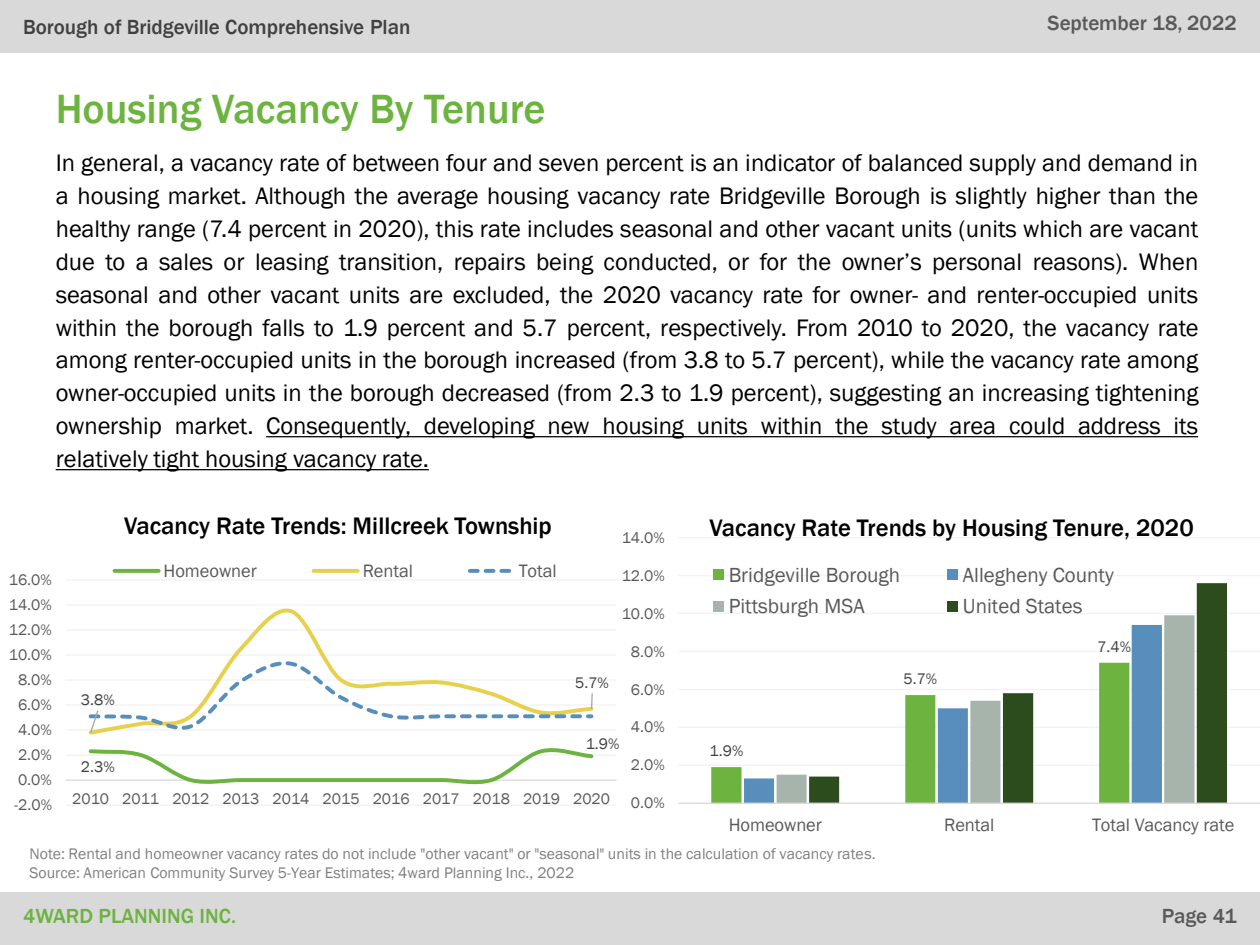
<style>
.page{position:relative;width:1260px;height:945px;background:#fff}
.page>*{position:absolute;margin:0;border:0;box-sizing:border-box;transform-origin:0 0}
.t1{font:500 42px "Franklin Gothic";color:#6cb33f}
.t2{font:24.68px "Franklin Gothic";color:#000}
.t3{font:24.5px/32.9px "Franklin Gothic";color:#000;text-align:justify}
.t4{font:500 24.5px "Franklin Gothic";color:#000}
.t5{font:21px "Franklin Gothic";color:#595959}
.t6{font:500 21px "Franklin Gothic";color:#404040}
.t7{font:500 21px "Franklin Gothic";color:#595959}
.t8{font:500 21px "Franklin Gothic";color:#6cb33f}
.t9{font:18.55px "Franklin Gothic";color:#595959}
.t10{font:15.75px/18.9px "Franklin Gothic";color:#7f7f7f}
.t11{font:15.75px "Franklin Gothic";color:#595959}
.t12{font:15.75px "Franklin Gothic";color:#404040}
</style>
<div class="page">
<div style="left:0;top:0;width:1260px;height:52px;background:#d9d9d9"></div>
<div style="left:0;top:892px;width:1260px;height:53px;background:#d9d9d9"></div>
<svg style="left:266px;top:436px;width:932px;height:1px"></svg>
<svg style="left:56px;top:469px;width:373px;height:1px"></svg>
<hr style="left:678px;top:765px;width:582px;height:1px;background:#f2f2f2">
<hr style="left:678px;top:727px;width:582px;height:1px;background:#f2f2f2">
<hr style="left:678px;top:689px;width:582px;height:1px;background:#f2f2f2">
<hr style="left:678px;top:651px;width:582px;height:1px;background:#f2f2f2">
<hr style="left:678px;top:613px;width:582px;height:1px;background:#f2f2f2">
<hr style="left:678px;top:575px;width:582px;height:1px;background:#f2f2f2">
<hr style="left:678px;top:537px;width:582px;height:1px;background:#f2f2f2">
<svg style="left:711px;top:767px;width:33px;height:36px"></svg>
<svg style="left:744px;top:774px;width:33px;height:29px"></svg>
<svg style="left:777px;top:774px;width:32px;height:29px"></svg>
<svg style="left:809px;top:583px;width:418px;height:220px"></svg>
<hr style="left:678px;top:803px;width:582px;height:1px;background:#d9d9d9">
<div style="left:713px;top:570px;width:11px;height:10px;background:#6cb33f"></div>
<div style="left:948px;top:570px;width:10px;height:10px;background:#588ebb"></div>
<div style="left:713px;top:601px;width:11px;height:11px;background:#a6b4ac"></div>
<div style="left:948px;top:601px;width:10px;height:11px;background:#2c4c1e"></div>
<hr style="left:66px;top:804px;width:551px;height:2px;background:#f2f2f2">
<hr style="left:66px;top:755px;width:551px;height:1px;background:#f2f2f2">
<hr style="left:66px;top:729px;width:551px;height:2px;background:#f2f2f2">
<hr style="left:66px;top:704px;width:551px;height:2px;background:#f2f2f2">
<hr style="left:66px;top:679px;width:551px;height:2px;background:#f2f2f2">
<hr style="left:66px;top:654px;width:551px;height:2px;background:#f2f2f2">
<hr style="left:66px;top:629px;width:551px;height:2px;background:#f2f2f2">
<hr style="left:66px;top:604px;width:551px;height:2px;background:#f2f2f2">
<hr style="left:66px;top:579px;width:551px;height:2px;background:#f2f2f2">
<hr style="left:66px;top:779px;width:551px;height:2px;background:#d9d9d9">
<svg style="left:86px;top:748px;width:510px;height:37px"></svg>
<svg style="left:89px;top:608px;width:240px;height:127px"></svg>
<svg style="left:88px;top:661px;width:506px;height:73px"></svg>
<svg style="left:115px;top:569px;width:44px;height:4px"></svg>
<svg style="left:314px;top:569px;width:44px;height:4px"></svg>
<svg style="left:470px;top:569px;width:42px;height:4px"></svg>
<p class="t6" style="left:23px;top:11px;width:137px">[Project Name]</p>
<p class="t6" style="left:23px;top:15px;width:389px">Borough of Bridgeville Comprehensive Plan</p>
<h1 class="t1" style="left:56px;top:85px;width:491px">Housing Vacancy By Tenure</h1>
<p class="t7" style="left:1048px;top:11px;width:191px">September 18, 2022</p>
<p class="t3" style="left:56px;top:146px;width:1144px">In general, a vacancy rate of between four and seven percent is an indicator of balanced supply and demand in a housing market. Although the average housing vacancy rate Bridgeville Borough is slightly higher than the healthy range (7.4 percent in 2020), this rate includes seasonal and other vacant units (units which are vacant due to a sales or leasing transition, repairs being conducted, or for the owner’s personal reasons). When</p>
<p class="t2" style="left:56px;top:280px;width:1144px">seasonal and other vacant units are excluded, the 2020 vacancy rate for owner- and renter-occupied units</p>
<p class="t3" style="left:56px;top:310px;width:1144px">within the borough falls to 1.9 percent and 5.7 percent, respectively. From 2010 to 2020, the vacancy rate among renter-occupied units in the borough increased (from 3.8 to 5.7 percent), while the vacancy rate among owner-occupied units in the borough decreased (from 2.3 to 1.9 percent), suggesting an increasing tightening ownership market. Consequently, developing new housing units within the study area could address its relatively tight housing vacancy rate.</p>
<p class="t11" style="left:9px;top:571px;width:45px">16.0%</p>
<p class="t11" style="left:9px;top:596px;width:45px">14.0%</p>
<p class="t4" style="left:124px;top:511px;width:429px">Vacancy Rate Trends: Millcreek Township</p>
<p class="t9" style="left:164px;top:560px;width:95px">Homeowner</p>
<p class="t9" style="left:363px;top:560px;width:52px">Rental</p>
<p class="t9" style="left:519px;top:560px;width:40px">Total</p>
<p class="t11" style="left:622px;top:528px;width:45px">14.0%</p>
<p class="t11" style="left:622px;top:566px;width:45px">12.0%</p>
<p class="t11" style="left:622px;top:604px;width:45px">10.0%</p>
<p class="t4" style="left:710px;top:514px;width:486px">Vacancy Rate Trends by Housing Tenure, 2020</p>
<p class="t5" style="left:729px;top:562px;width:173px">Bridgeville Borough</p>
<p class="t5" style="left:963px;top:562px;width:152px">Allegheny County</p>
<p class="t5" style="left:729px;top:594px;width:137px">Pittsburgh MSA</p>
<p class="t5" style="left:963px;top:594px;width:121px">United States</p>
<p class="t11" style="left:9px;top:621px;width:45px">12.0%</p>
<p class="t11" style="left:9px;top:646px;width:45px">10.0%</p>
<p class="t11" style="left:631px;top:642px;width:35px">8.0%</p>
<p class="t12" style="left:1097px;top:637px;width:35px">7.4%</p>
<p class="t11" style="left:18px;top:671px;width:35px">8.0%</p>
<p class="t11" style="left:18px;top:696px;width:35px">6.0%</p>
<p class="t12" style="left:81px;top:690px;width:35px">3.8%</p>
<p class="t12" style="left:575px;top:673px;width:35px">5.7%</p>
<p class="t11" style="left:631px;top:680px;width:35px">6.0%</p>
<p class="t12" style="left:904px;top:670px;width:35px">5.7%</p>
<p class="t11" style="left:18px;top:721px;width:35px">4.0%</p>
<p class="t11" style="left:631px;top:718px;width:35px">4.0%</p>
<p class="t11" style="left:18px;top:746px;width:35px">2.0%</p>
<p class="t12" style="left:81px;top:758px;width:35px">2.3%</p>
<p class="t12" style="left:586px;top:734px;width:35px">1.9%</p>
<p class="t11" style="left:631px;top:756px;width:35px">2.0%</p>
<p class="t12" style="left:710px;top:742px;width:35px">1.9%</p>
<p class="t11" style="left:18px;top:771px;width:35px">0.0%</p>
<p class="t11" style="left:14px;top:796px;width:39px">-2.0%</p>
<p class="t11" style="left:72px;top:790px;width:539px">2010 2011 2012 2013 2014 2015 2016 2017 2018 2019 2020</p>
<p class="t11" style="left:631px;top:794px;width:35px">0.0%</p>
<p class="t9" style="left:729px;top:814px;width:95px">Homeowner</p>
<p class="t9" style="left:944px;top:814px;width:52px">Rental</p>
<p class="t9" style="left:1092px;top:814px;width:144px">Total Vacancy rate</p>
<p class="t10" style="left:30px;top:843px;width:848px">Note: Rental and homeowner vacancy rates do not include "other vacant" or "seasonal" units in the calculation of vacancy rates.<br>Source: American Community Survey 5-Year Estimates; 4ward Planning Inc., 2022</p>
<p class="t8" style="left:23px;top:904px;width:215px">4WARD PLANNING INC.</p>
<p class="t8" style="left:205px;top:904px;width:28px">nc.</p>
<p class="t7" style="left:1162px;top:904px;width:77px">Page 41</p>
</div>
